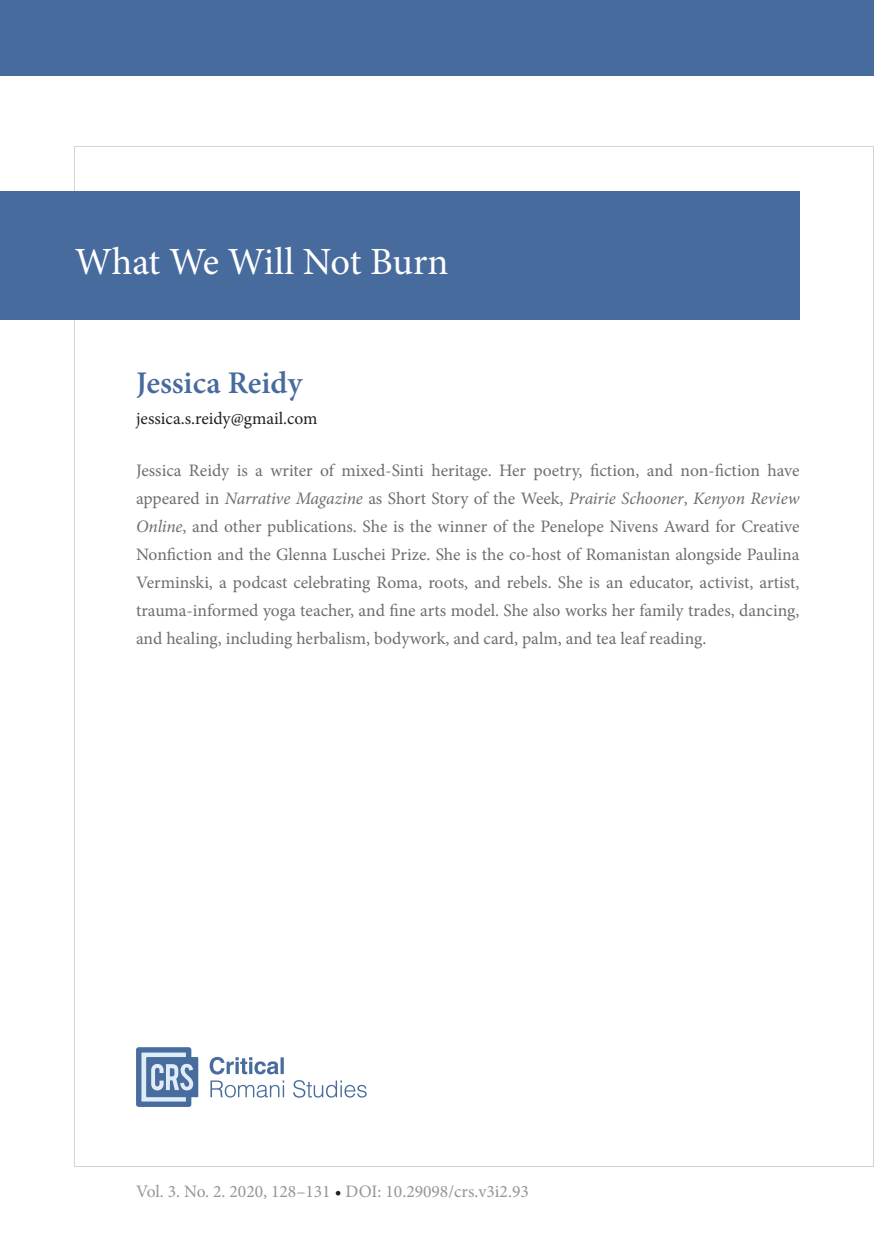
<style>
.page{position:relative;width:874px;height:1241px;background:#fff}
.page>*{position:absolute;margin:0;border:0;box-sizing:border-box;transform-origin:0 0}
.t1{font:38.5px "Minion Pro";letter-spacing:-.01em;color:#fff}
.Author{font:600 31.5px "Minion Pro";color:#486b9d}
.body_text{font:17.5px/28px "Minion Pro";color:#6c6d70;text-align:justify}
.main_para{font:17.5px "Minion Pro";color:#939598}
.body_text-2{font:17.5px "Minion Pro";color:#231f20}
.s1{font-style:italic}
.s2{color:#231f20}
</style>
<div class="page">
<div style="left:0;top:0;width:873px;height:75px;background:#486b9d"></div>
<div style="left:0;top:191px;width:799px;height:129px;background:#486b9d"></div>
<svg style="left:136px;top:1047px;width:230px;height:59px"></svg>
<p class="t1" style="left:75px;top:235px;width:375px">What We Will Not Burn</p>
<p class="Author" style="left:136px;top:361px;width:168px">Jessica Reidy</p>
<p class="body_text-2" style="left:136px;top:406px;width:183px">jessica.s.reidy@gmail.com</p>
<p class="body_text" style="left:136px;top:456px;width:664px">Jessica Reidy is a writer of mixed-Sinti heritage. Her poetry, fiction, and non-fiction have appeared in <span class="s1">Narrative Magazine</span> as Short Story of the Week, <span class="s1">Prairie Schooner</span>, <span class="s1">Kenyon Review Online</span>, and other publications. She is the winner of the Penelope Nivens Award for Creative Nonfiction and the Glenna Luschei Prize. She is the co-host of Romanistan alongside Paulina Verminski, a podcast celebrating Roma, roots, and rebels. She is an educator, activist, artist, trauma-informed yoga teacher, and fine arts model. She also works her family trades, dancing, and healing, including herbalism, bodywork, and card, palm, and tea leaf reading.</p>
<p class="main_para" style="left:136px;top:1179px;width:394px">Vol. 3. No. 2. 2020, 128–131 <span class="s2">•</span> DOI: 10.29098/crs.v3i2.93</p>
</div>
